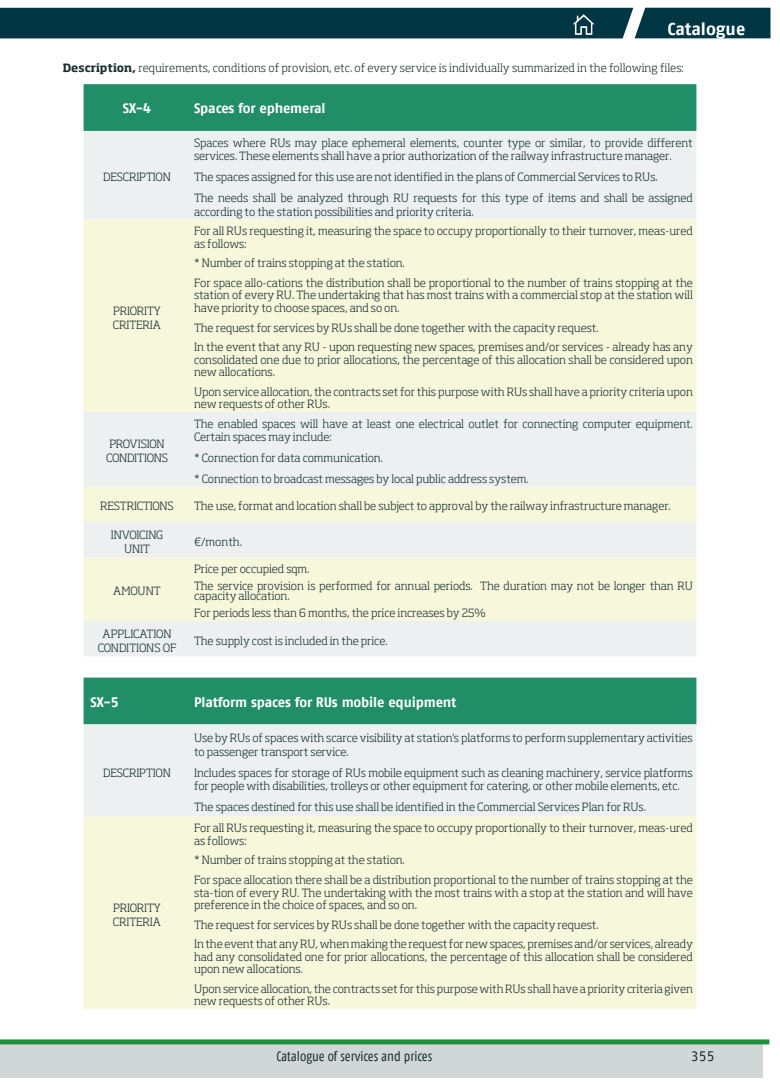
<style>
.page{position:relative;width:780px;height:1088px;background:#fff}
.page>*{position:absolute;margin:0;border:0;box-sizing:border-box;transform-origin:0 0}
.t1{font:700 17.5px "Adif Fago No";letter-spacing:-.005em;color:#fff}
.t2{font:700 13.88px "Adif Fago No";letter-spacing:-.01em;color:#fff}
.t3{font:13.75px "Adif Fago Co";color:#1b3030}
.t4{font:13.75px "Adif Fago No";color:#1b3030}
.GENERAL{font:300 11.25px/12.5px "Soho Std";letter-spacing:-.01em;color:#1b3030}
.GENERAL-2{font:300 11.25px/13.8px "Soho Std";letter-spacing:-.03em;color:#1b3030}
.s1{font-weight:700}
</style>
<div class="page">
<div style="left:0;top:1044px;width:762px;height:33px;background:#d0d7d6"></div>
<div style="left:0;top:1039px;width:769px;height:5px;background:#1f913e"></div>
<div style="left:0;top:8px;width:770px;height:30px;background:#003644"></div>
<img style="left:573px;top:14px;width:21px;height:21px">
<div style="left:84px;top:84px;width:612px;height:47px;background:#228e67"></div>
<div style="left:84px;top:131px;width:612px;height:88px;background:#ecf0f0"></div>
<div style="left:84px;top:219px;width:612px;height:193px;background:#f7f7dc"></div>
<svg style="left:84px;top:412px;width:612px;height:244px;background:#f0f2e7"></svg>
<div style="left:84px;top:677px;width:612px;height:47px;background:#228e67"></div>
<div style="left:84px;top:724px;width:612px;height:92px;background:#ecf0f0"></div>
<div style="left:84px;top:816px;width:612px;height:193px;background:#f7f7dc"></div>
<h1 class="t1" style="left:667px;top:19px;width:79px">Catalogue2</h1>
<p class="GENERAL" style="left:63px;top:61px;width:622px"><span class="s1">Description,</span> requirements, conditions of provision, etc. of every service is individually summarized in the following files:</p>
<p class="t2" style="left:123px;top:100px;width:30px">SX-4</p>
<p class="t2" style="left:194px;top:100px;width:133px">Spaces for ephemeral</p>
<p class="GENERAL" style="left:103px;top:171px;width:69px">DESCRIPTION</p>
<p class="GENERAL" style="left:113px;top:304px;width:49px">PRIORITY</p>
<p class="GENERAL" style="left:113px;top:318px;width:50px">CRITERIA</p>
<p class="GENERAL-2" style="left:106px;top:437px;width:63px">PROVISION<br>CONDITIONS</p>
<p class="GENERAL" style="left:194px;top:136px;width:500px;line-height:13.8px">Spaces where RUs may place ephemeral elements, counter type or similar, to provide different services. These elements shall have a prior authorization of the railway infrastructure manager.</p>
<p class="GENERAL" style="left:194px;top:171px;width:465px">The spaces assigned for this use are not identified in the plans of Commercial Services to RUs.</p>
<p class="GENERAL" style="left:194px;top:191px;width:500px;line-height:13.8px">The needs shall be analyzed through RU requests for this type of items and shall be assigned according to the station possibilities and priority criteria.</p>
<p class="GENERAL" style="left:194px;top:225px;width:500px">For all RUs requesting it, measuring the space to occupy proportionally to their turnover, meas-ured as follows:</p>
<p class="GENERAL" style="left:194px;top:257px;width:212px">* Number of trains stopping at the station.</p>
<p class="GENERAL" style="left:194px;top:276px;width:500px;text-align:justify">For space allo-cations the distribution shall be proportional to the number of trains stopping at the station of every RU. The undertaking that has most trains with a commercial stop at the station will have priority to choose spaces, and so on.</p>
<p class="GENERAL" style="left:194px;top:321px;width:406px">The request for services by RUs shall be done together with the capacity request.</p>
<p class="GENERAL" style="left:194px;top:341px;width:500px;text-align:justify">In the event that any RU - upon requesting new spaces, premises and/or services - already has any consolidated one due to prior allocations, the percentage of this allocation shall be considered upon new allocations.</p>
<p class="GENERAL" style="left:194px;top:385px;width:500px">Upon service allocation, the contracts set for this purpose with RUs shall have a priority criteria upon new requests of other RUs.</p>
<p class="GENERAL" style="left:194px;top:416px;width:500px;line-height:13.8px">The enabled spaces will have at least one electrical outlet for connecting computer equipment.<br>Certain spaces may include:</p>
<p class="GENERAL" style="left:194px;top:452px;width:190px">* Connection for data communication.</p>
<p class="GENERAL" style="left:194px;top:472px;width:336px">* Connection to broadcast messages by local public address system.</p>
<p class="GENERAL" style="left:100px;top:500px;width:75px">RESTRICTIONS</p>
<p class="GENERAL" style="left:194px;top:500px;width:478px">The use, format and location shall be subject to approval by the railway infrastructure manager.</p>
<p class="GENERAL" style="left:111px;top:528px;width:54px">INVOICING</p>
<p class="GENERAL" style="left:124px;top:542px;width:27px">UNIT</p>
<p class="GENERAL" style="left:194px;top:535px;width:50px">€/month.</p>
<p class="GENERAL" style="left:113px;top:585px;width:49px">AMOUNT</p>
<p class="GENERAL" style="left:194px;top:563px;width:117px">Price per occupied sqm.</p>
<p class="GENERAL" style="left:194px;top:581px;width:500px;line-height:10px">The service provision is performed for annual periods. The duration may not be longer than RU capacity allocation.</p>
<p class="GENERAL" style="left:194px;top:607px;width:293px">For periods less than 6 months, the price increases by 25%</p>
<p class="GENERAL" style="left:98px;top:627px;width:80px;line-height:13.8px;text-align:center">APPLICATION<br>CONDITIONS OF</p>
<p class="GENERAL" style="left:194px;top:634px;width:195px">The supply cost is included in the price.</p>
<p class="t2" style="left:91px;top:693px;width:30px">SX-5</p>
<p class="t2" style="left:194px;top:693px;width:264px">Platform spaces for RUs mobile equipment</p>
<p class="GENERAL" style="left:103px;top:766px;width:69px">DESCRIPTION</p>
<p class="GENERAL" style="left:113px;top:901px;width:49px">PRIORITY</p>
<p class="GENERAL" style="left:113px;top:915px;width:50px">CRITERIA</p>
<p class="GENERAL" style="left:194px;top:731px;width:500px;line-height:13.8px">Use by RUs of spaces with scarce visibility at station's platforms to perform supplementary activities to passenger transport service.</p>
<p class="GENERAL" style="left:194px;top:765px;width:500px;line-height:13.8px">Includes spaces for storage of RUs mobile equipment such as cleaning machinery, service platforms for people with disabilities, trolleys or other equipment for catering, or other mobile elements, etc.</p>
<p class="GENERAL" style="left:194px;top:800px;width:453px">The spaces destined for this use shall be identified in the Commercial Services Plan for RUs.</p>
<p class="GENERAL" style="left:194px;top:822px;width:500px">For all RUs requesting it, measuring the space to occupy proportionally to their turnover, meas-ured as follows:</p>
<p class="GENERAL" style="left:194px;top:854px;width:212px">* Number of trains stopping at the station.</p>
<p class="GENERAL" style="left:194px;top:873px;width:500px;text-align:justify">For space allocation there shall be a distribution proportional to the number of trains stopping at the sta-tion of every RU. The undertaking with the most trains with a stop at the station and will have preference in the choice of spaces, and so on.</p>
<p class="GENERAL" style="left:194px;top:918px;width:406px">The request for services by RUs shall be done together with the capacity request.</p>
<p class="GENERAL" style="left:194px;top:937px;width:500px;text-align:justify">In the event that any RU, when making the request for new spaces, premises and/or services, already had any consolidated one for prior allocations, the percentage of this allocation shall be considered upon new allocations.</p>
<p class="GENERAL" style="left:194px;top:982px;width:500px">Upon service allocation, the contracts set for this purpose with RUs shall have a priority criteria given new requests of other RUs.</p>
<p class="t3" style="left:276px;top:1048px;width:157px">Catalogue of services and prices</p>
<p class="t4" style="left:690px;top:1048px;width:25px">355</p>
</div>
